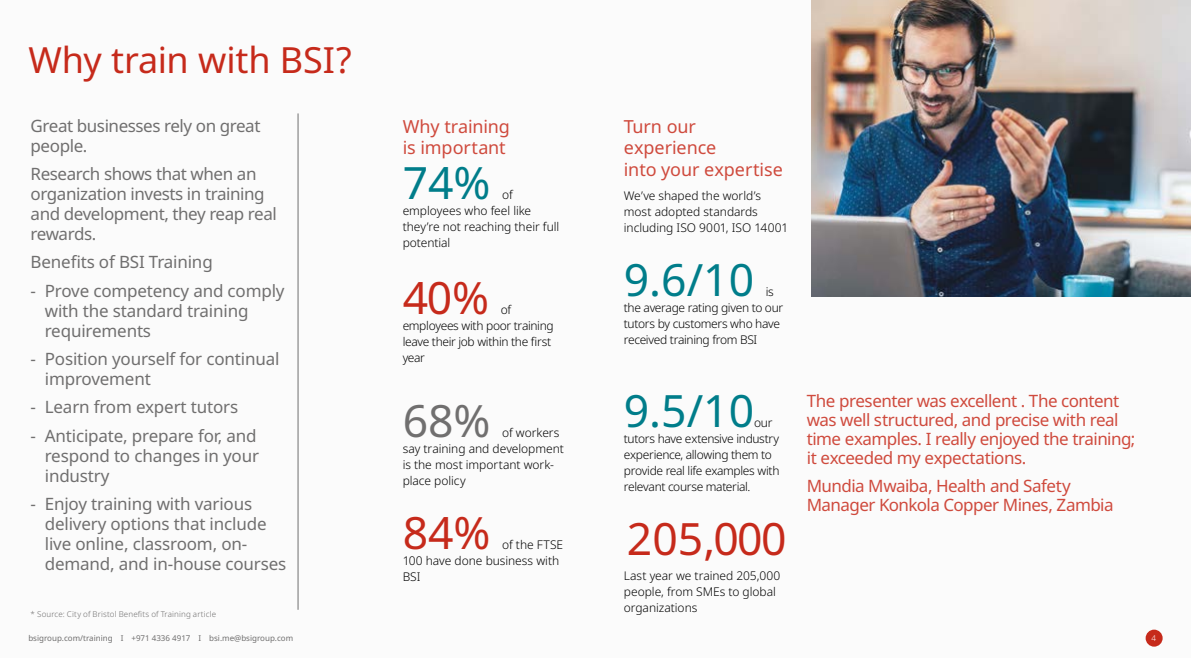
<style>
.page{position:relative;width:1191px;height:658px;background:#fbfbfb}
.page>*{position:absolute;margin:0;border:0;box-sizing:border-box;transform-origin:0 0}
.t1{font:44.5px "Noto Sans";color:#007d8a}
.t2{font:44.5px "Noto Sans";letter-spacing:-.015em;color:#c62a1b}
.t3{font:44.5px "Noto Sans";color:#706f6f}
.t4{font:36px "Noto Sans";letter-spacing:-.005em;color:#c62a1b}
.t5{font:18px/21.5px "Noto Sans";letter-spacing:-.005em;color:#cf4a3d}
.t6{font:17px/20px "Noto Sans";letter-spacing:-.01em;color:#706f6f}
.t7{font:17px/19px "Noto Sans";letter-spacing:-.03em;color:#cf4a3d}
.t8{font:300 12px/16px "Noto Sans";letter-spacing:-.01em;color:#000}
.t9{font:300 12px/16px "Noto Sans";letter-spacing:-.03em;color:#000}
.t10{font:8px "Noto Sans";color:#706f6f}
.t11{font:300 8px "Noto Sans";letter-spacing:.015em;color:#706f6f}
.t12{font:300 8px "Noto Sans";color:#fff}
</style>
<div class="page">
<div style="left:1145px;top:629px;width:17px;height:17px;background:#c62a1b;border-radius:50%"></div>
<img style="left:811px;top:0;width:380px;height:296px">
<hr style="left:298px;top:113px;width:1px;height:496px;background:#706f6f">
<h2 class="t4" style="left:28px;top:39px;width:325px">Why train with BSI?</h2>
<p class="t6" style="left:31px;top:116px;width:231px">Great businesses rely on great people.</p>
<p class="t6" style="left:31px;top:164px;width:248px">Research shows that when an organization invests in training and development, they reap real rewards.</p>
<p class="t6" style="left:31px;top:252px;width:184px">Benefits of BSI Training</p>
<p class="t6" style="left:45px;top:281px;width:241px;text-indent:-14px">- Prove competency and comply with the standard training requirements</p>
<p class="t6" style="left:45px;top:349px;width:236px;text-indent:-14px">- Position yourself for continual improvement</p>
<p class="t6" style="left:31px;top:397px;width:209px">- Learn from expert tutors</p>
<p class="t6" style="left:45px;top:425px;width:216px;text-indent:-14px">- Anticipate, prepare for, and respond to changes in your industry</p>
<p class="t6" style="left:45px;top:494px;width:243px;text-indent:-14px">- Enjoy training with various delivery options that include live online, classroom, on&shy;demand, and in-house courses</p>
<p class="t5" style="left:403px;top:116px;width:109px">Why training is important</p>
<h1 class="t1" style="left:403px;top:157px;width:89px">74%</h1>
<p class="t5" style="left:624px;top:116px;width:160px">Turn our experience<br>into your expertise</p>
<p class="t8" style="left:624px;top:188px;width:166px">We’ve shaped the world’s most adopted standards including ISO 9001, ISO 14001</p>
<h1 class="t1" style="left:624px;top:254px;width:132px">9.6/10</h1>
<p class="t8" style="left:403px;top:186px;width:158px;text-indent:99px">of employees who feel like they’re not reaching their full potential</p>
<h1 class="t2" style="left:403px;top:273px;width:88px">40%</h1>
<p class="t9" style="left:624px;top:284px;width:161px;text-indent:142px">is the average rating given to our tutors by customers who have received training from BSI</p>
<p class="t8" style="left:403px;top:302px;width:153px;text-indent:98px">of employees with poor training leave their job within the first year</p>
<h1 class="t3" style="left:403px;top:395px;width:89px">68%</h1>
<p class="t7" style="left:806px;top:392px;width:330px">The presenter was excellent . The content was well structured, and precise with real time examples. I really enjoyed the training; it exceeded my expectations.</p>
<p class="t7" style="left:806px;top:476px;width:308px">Mundia Mwaiba, Health and Safety<br>Manager Konkola Copper Mines, Zambia</p>
<h1 class="t1" style="left:624px;top:385px;width:132px">9.5/10</h1>
<p class="t9" style="left:624px;top:414px;width:157px;text-indent:130px">our tutors have extensive industry experience, allowing them to provide real life examples with relevant course material.</p>
<h1 class="t2" style="left:627px;top:514px;width:161px">205,000</h1>
<p class="t8" style="left:624px;top:567px;width:158px">Last year we trained 205,000 people, from SMEs to global organizations</p>
<p class="t8" style="left:403px;top:424px;width:163px;text-indent:99px">of workers say training and development is the most important work&shy;place policy</p>
<h1 class="t2" style="left:403px;top:508px;width:89px">84%</h1>
<p class="t8" style="left:403px;top:537px;width:162px;text-indent:99px">of the FTSE<br>100 have done business with<br>BSI</p>
<p class="t11" style="left:31px;top:609px;width:187px">* Source: City of Bristol Benefits of Training article</p>
<p class="t10" style="left:28px;top:633px;width:266px">bsigroup.com/training I +971 4336 4917 I bsi.me@bsigroup.com</p>
<p class="t12" style="left:1151px;top:633px;width:6px">4</p>
</div>
